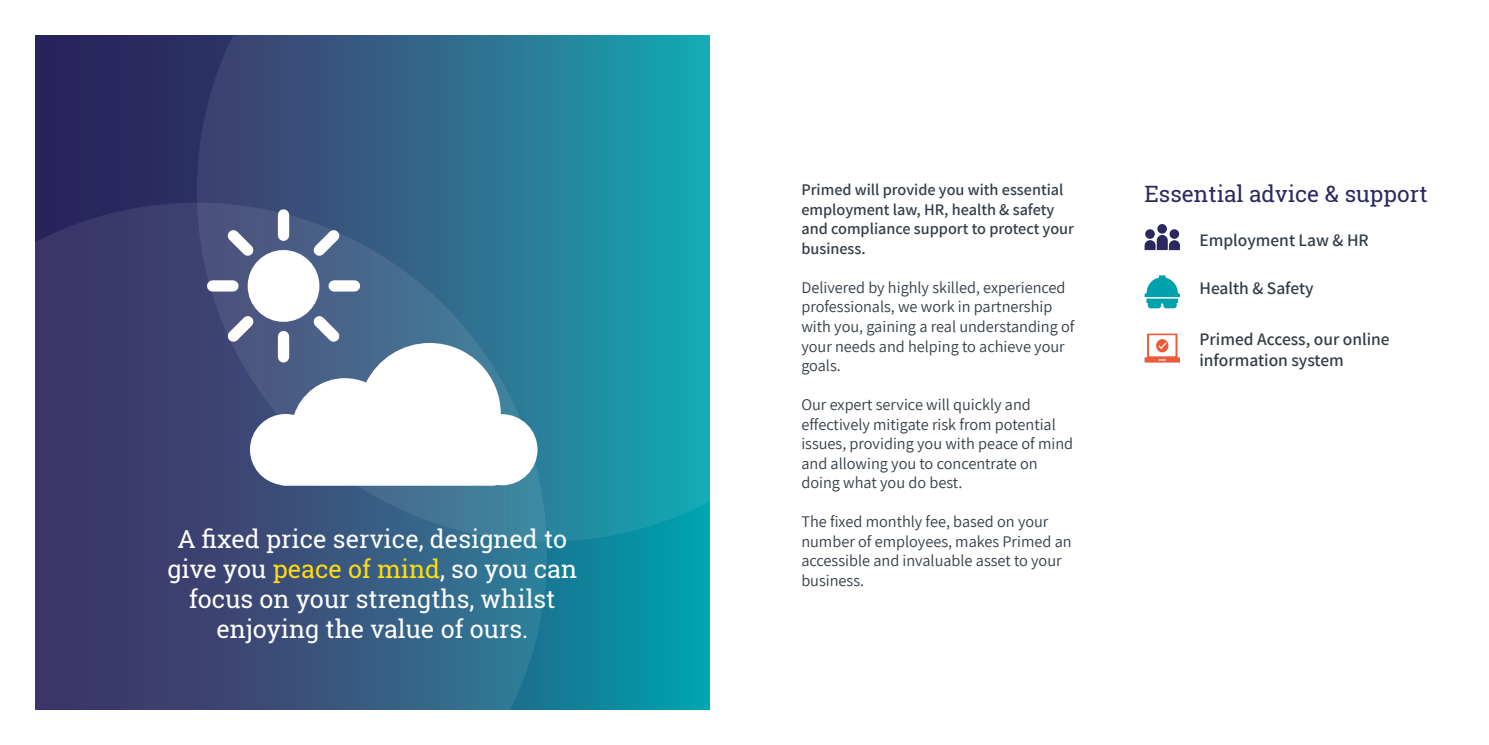
<style>
.page{position:relative;width:1489px;height:745px;background:#fff}
.page>*{position:absolute;margin:0;border:0;box-sizing:border-box;transform-origin:0 0}
.t1{font:25px/30px "Roboto Slab";color:#fff;text-align:center}
.t2{font:22.5px "Roboto Slab";color:#2a285f}
.t3{font:600 17.5px/21px "Assistant";color:#333d47}
.t4{font:16.25px/19.5px "Assistant";color:#333d47}
.t5{font:600 16.25px/19.5px "Assistant";color:#333d47}
.s1{color:#ffdb10}
</style>
<div class="page">
<svg style="left:35px;top:35px;width:674px;height:674px;background:#195b80"></svg>
<svg style="left:35px;top:202px;width:512px;height:507px;background:#384876"></svg>
<svg style="left:197px;top:35px;width:512px;height:506px;background:#297a96"></svg>
<svg style="left:201px;top:203px;width:336px;height:282px"></svg>
<svg style="left:1144px;top:333px;width:35px;height:29px"></svg>
<svg style="left:1144px;top:275px;width:35px;height:33px"></svg>
<div style="left:1145px;top:229px;width:9px;height:10px;background:#2a285f;border-radius:50%"></div>
<div style="left:1157px;top:224px;width:9px;height:9px;background:#2a285f;border-radius:50%"></div>
<div style="left:1169px;top:229px;width:10px;height:10px;background:#2a285f;border-radius:50%"></div>
<svg style="left:1144px;top:235px;width:35px;height:15px"></svg>
<h1 class="t1" style="left:167px;top:523px;width:411px">A fixed price service, designed to give you <span class="s1">peace of mind</span>, so you can focus on your strengths, whilst enjoying the value of ours.</h1>
<p class="t5" style="left:801px;top:179px;width:274px">Primed will provide you with essential employment law, HR, health &amp; safety and compliance support to protect your business.</p>
<p class="t4" style="left:801px;top:277px;width:274px">Delivered by highly skilled, experienced professionals, we work in partnership with you, gaining a real understanding of your needs and helping to achieve your goals.</p>
<p class="t4" style="left:801px;top:394px;width:273px">Our expert service will quickly and effectively mitigate risk from potential issues, providing you with peace of mind and allowing you to concentrate on doing what you do best.</p>
<p class="t4" style="left:801px;top:511px;width:272px">The fixed monthly fee, based on your number of employees, makes Primed an accessible and invaluable asset to your business.</p>
<h2 class="t2" style="left:1144px;top:178px;width:284px">Essential advice &amp; support</h2>
<p class="t3" style="left:1199px;top:229px;width:171px">Employment Law &amp; HR</p>
<p class="t3" style="left:1199px;top:277px;width:116px">Health &amp; Safety</p>
<p class="t3" style="left:1199px;top:328px;width:192px">Primed Access, our online information system</p>
</div>
